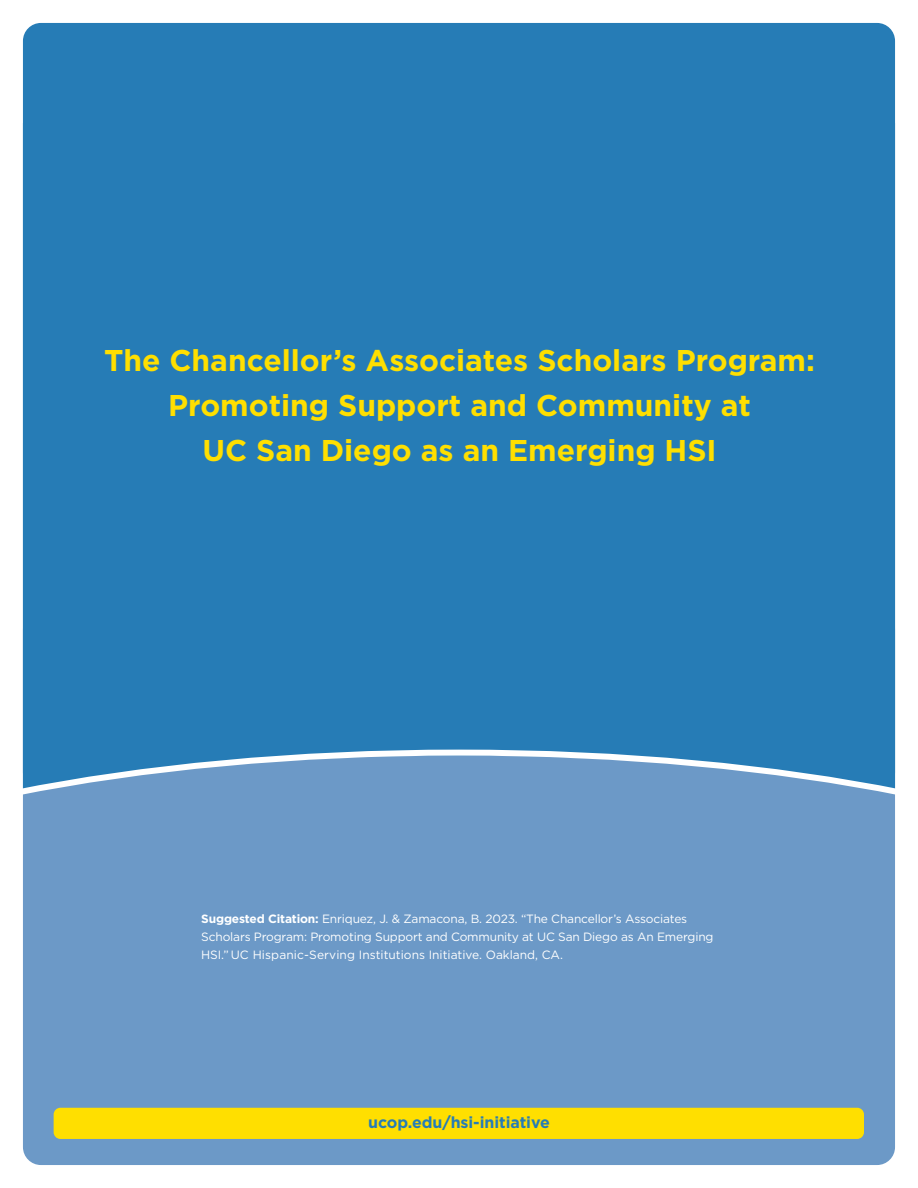
<style>
.page{position:relative;width:918px;height:1188px;background:#fff}
.page>*{position:absolute;margin:0;border:0;box-sizing:border-box;transform-origin:0 0}
.t1{font:700 30px/45px "Gotham";color:#ffdf00;text-align:center}
.t2{font:700 15.9px "Gotham";letter-spacing:-.005em;color:#267cb6}
.t3{font:12px/18px "Gotham";letter-spacing:-.015em;color:#fff}
.s1{font-weight:700}
</style>
<div class="page">
<div style="left:23px;top:611px;width:872px;height:554px;background:#6c99c7;border-radius:18px"></div>
<div style="left:54px;top:1108px;width:810px;height:31px;background:#ffdf00;border-radius:7px"></div>
<div style="left:22px;top:22px;width:874px;height:773px;background:#267cb6"></div>
<h1 class="t1" style="left:104px;top:338px;width:712px">The Chancellor’s Associates Scholars Program:<br>Promoting Support and Community at<br>UC San Diego as an Emerging HSI</h1>
<p class="t3" style="left:201px;top:909px;width:514px"><span class="s1">Suggested Citation:</span> Enriquez, J. &amp; Zamacona, B. 2023. “The Chancellor’s Associates<br>Scholars Program: Promoting Support and Community at UC San Diego as An Emerging<br>HSI.” UC Hispanic-Serving Institutions Initiative. Oakland, CA.</p>
<h2 class="t2" style="left:368px;top:1112px;width:183px">ucop.edu/hsi-initiative</h2>
</div>
